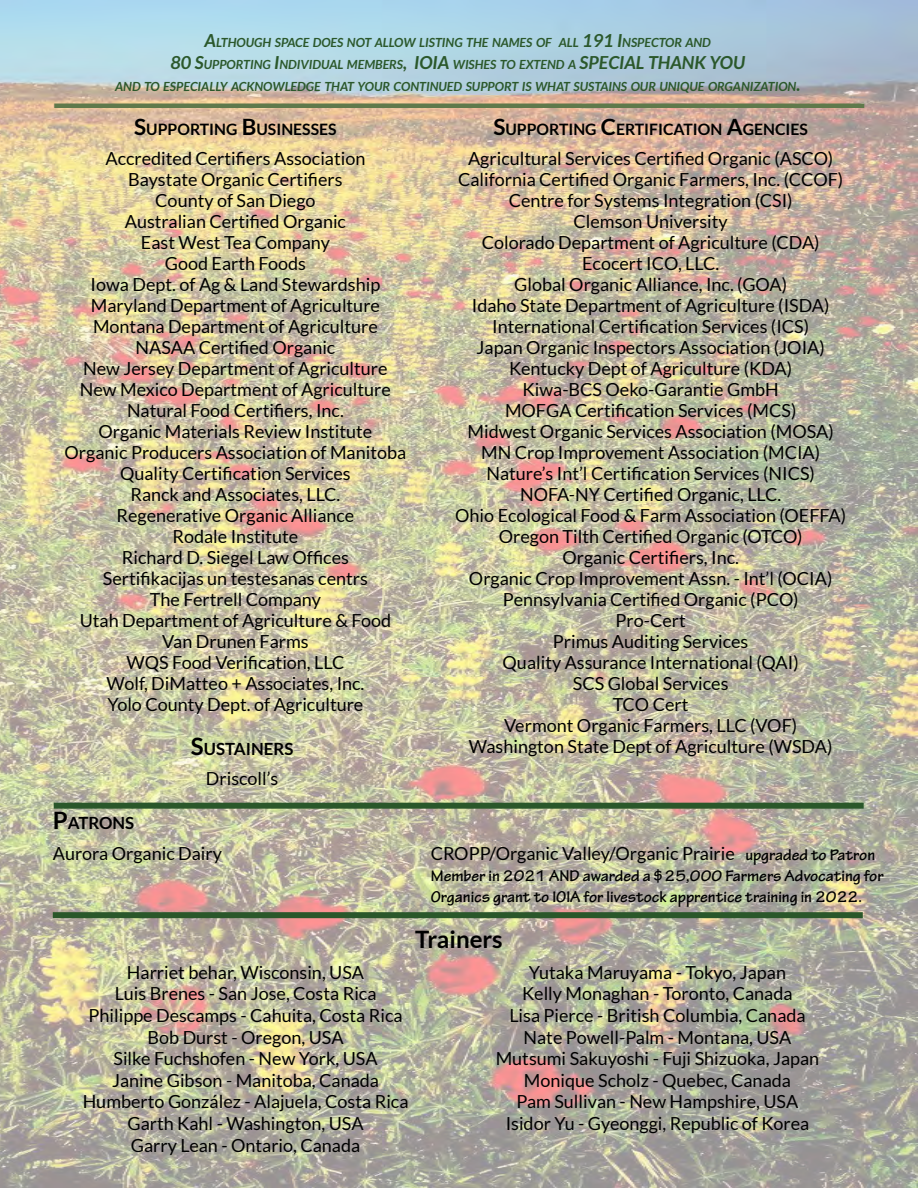
<style>
.page{position:relative;width:918px;height:1188px;background:#fff}
.page>*{position:absolute;margin:0;border:0;box-sizing:border-box;transform-origin:0 0}
.t1{font:700 24px "Lato";color:#000}
.t2{font:18px/21px "Lato";color:#000;text-align:center}
.t3{font:italic 700 18px "Lato";color:#2b582b}
.t4{font:700 16.8px "Lato";color:#000}
.t5{font:700 16.5px/21px "Tekton Pro";color:#000}
.t6{font:700 15.75px "Lato";color:#000}
.t7{font:italic 700 12.6px/21.6px "Lato";color:#2b582b}
.s1{font-size:18px}
.s2{font-size:22.5px}
.s3{font-size:24px}
.s4{font-family:"Tekton Pro";font-weight:700;font-size:16.5px}
</style>
<div class="page">
<img style="left:0;top:0;width:918px;height:1188px">
<div style="left:53px;top:912px;width:810px;height:6px;background:#2a572a"></div>
<div style="left:54px;top:803px;width:810px;height:6px;background:#2a572a"></div>
<hr style="left:54px;top:104px;width:810px;height:4px;background:#5f794b">
<p class="t7" style="left:170px;top:32px;width:542px;text-indent:34px"><span class="s1">A</span>LTHOUGH SPACE DOES NOT ALLOW LISTING THE NAMES OF ALL <span class="s1">191 I</span>NSPECTOR AND<br><span class="s1">80 S</span>UPPORTING <span class="s1">I</span>NDIVIDUAL MEMBERS<span class="s1">, IOIA</span> WISHES TO EXTEND A <span class="s1">SPECI</span></p>
<p class="t3" style="left:624px;top:52px;width:109px">AL THANK YOU</p>
<p class="t7" style="left:115px;top:76px;width:687px">AND TO ESPECIALLY ACKNOWLEDGE THAT YOUR CONTINUED SUPPORT IS WHAT SUSTAINS OUR UNIQUE ORGANIZATION<span class="s1">.</span></p>
<p class="t6" style="left:134px;top:120px;width:203px"><span class="s2">S</span>UPPORTING <span class="s2">B</span>USINESSES</p>
<p class="t2" style="left:65px;top:148px;width:343px">Accredited Certifiers Association<br>Baystate Organic Certifiers<br>County of San Diego<br>Australian Certified Organic<br>East West Tea Company<br>Good Earth Foods<br>Iowa Dept. of Ag &amp; Land Stewardship<br>Maryland Department of Agriculture<br>Montana Department of Agriculture<br>NASAA Certified Organic<br>New Jersey Department of Agriculture<br>New Mexico Department of Agriculture<br>Natural Food Certifiers, Inc.<br>Organic Materials Review Institute<br>Organic Producers Association of Manitoba<br>Quality Certification Services<br>Ranck and Associates, LLC.<br>Regenerative Organic Alliance<br>Rodale Institute<br>Richard D. Siegel Law Offices<br>Sertifikacijas un testesanas centrs<br>The Fertrell Company<br>Utah Department of Agriculture &amp; Food<br>Van Drunen Farms<br>WQS Food Verification, LLC<br>Wolf, DiMatteo + Associates, Inc.<br>Yolo County Dept. of Agriculture</p>
<p class="t4" style="left:191px;top:739px;width:103px"><span class="s3">S</span>USTAINERS</p>
<p class="t2" style="left:206px;top:768px;width:74px">Driscoll’s</p>
<p class="t6" style="left:493px;top:120px;width:315px"><span class="s2">S</span>UPPORTING <span class="s2">C</span>ERTIFICATION <span class="s2">A</span>GENCIES</p>
<p class="t2" style="left:455px;top:148px;width:392px">Agricultural Services Certified Organic (ASCO)<br>California Certified Organic Farmers, Inc. (CCOF)<br>Centre for Systems Integration (CSI)<br>Clemson University<br>Colorado Department of Agriculture (CDA)<br>Ecocert ICO, LLC.<br>Global Organic Alliance, Inc. (GOA)<br>Idaho State Department of Agriculture (ISDA)<br>International Certification Services (ICS)<br>Japan Organic Inspectors Association (JOIA)<br>Kentucky Dept of Agriculture (KDA)<br>Kiwa-BCS Oeko-Garantie GmbH<br>MOFGA Certification Services (MCS)<br>Midwest Organic Services Association (MOSA)<br>MN Crop Improvement Association (MCIA)<br>Nature’s Int’l Certification Services (NICS)<br>NOFA-NY Certified Organic, LLC.<br>Ohio Ecological Food &amp; Farm Association (OEFFA)<br>Oregon Tilth Certified Organic (OTCO)<br>Organic Certifiers, Inc.<br>Organic Crop Improvement Assn. - Int’l (OCIA)<br>Pennsylvania Certified Organic (PCO)<br>Pro-Cert<br>Primus Auditing Services<br>Quality Assurance International (QAI)<br>SCS Global Services<br>TCO Cert<br>Vermont Organic Farmers, LLC (VOF)<br>Washington State Dept of Agriculture (WSDA)</p>
<p class="t4" style="left:53px;top:814px;width:82px"><span class="s3">P</span>ATRONS</p>
<p class="t2" style="left:53px;top:843px;width:171px">Aurora Organic Dairy</p>
<p class="t2" style="left:431px;top:843px;width:446px">CROPP/Organic Valley/Organic Prairie <span class="s4">upgraded to Patron</span></p>
<p class="t5" style="left:431px;top:865px;width:454px">Member in 2021 AND awarded a $25,000 Farmers Advocating for<br>Organics grant to IOIA for livestock apprentice training in 2022.</p>
<h1 class="t1" style="left:415px;top:925px;width:89px">Trainers</h1>
<p class="t2" style="left:83px;top:961px;width:327px;line-height:21.6px">Harriet behar, Wisconsin, USA<br>Luis Brenes - San Jose, Costa Rica<br>Philippe Descamps - Cahuita, Costa Rica<br>Bob Durst - Oregon, USA<br>Silke Fuchshofen - New York, USA<br>Janine Gibson - Manitoba, Canada<br>Humberto González - Alajuela, Costa Rica<br>Garth Kahl - Washington, USA<br>Garry Lean - Ontario, Canada</p>
<p class="t2" style="left:496px;top:961px;width:325px;line-height:21.6px">Yutaka Maruyama - Tokyo, Japan<br>Kelly Monaghan - Toronto, Canada<br>Lisa Pierce - British Columbia, Canada Nate Powell-Palm - Montana, USA Mutsumi Sakuyoshi - Fuji Shizuoka, Japan Monique Scholz - Quebec, Canada<br>Pam Sullivan - New Hampshire, USA Isidor Yu - Gyeonggi, Republic of Korea</p>
</div>
